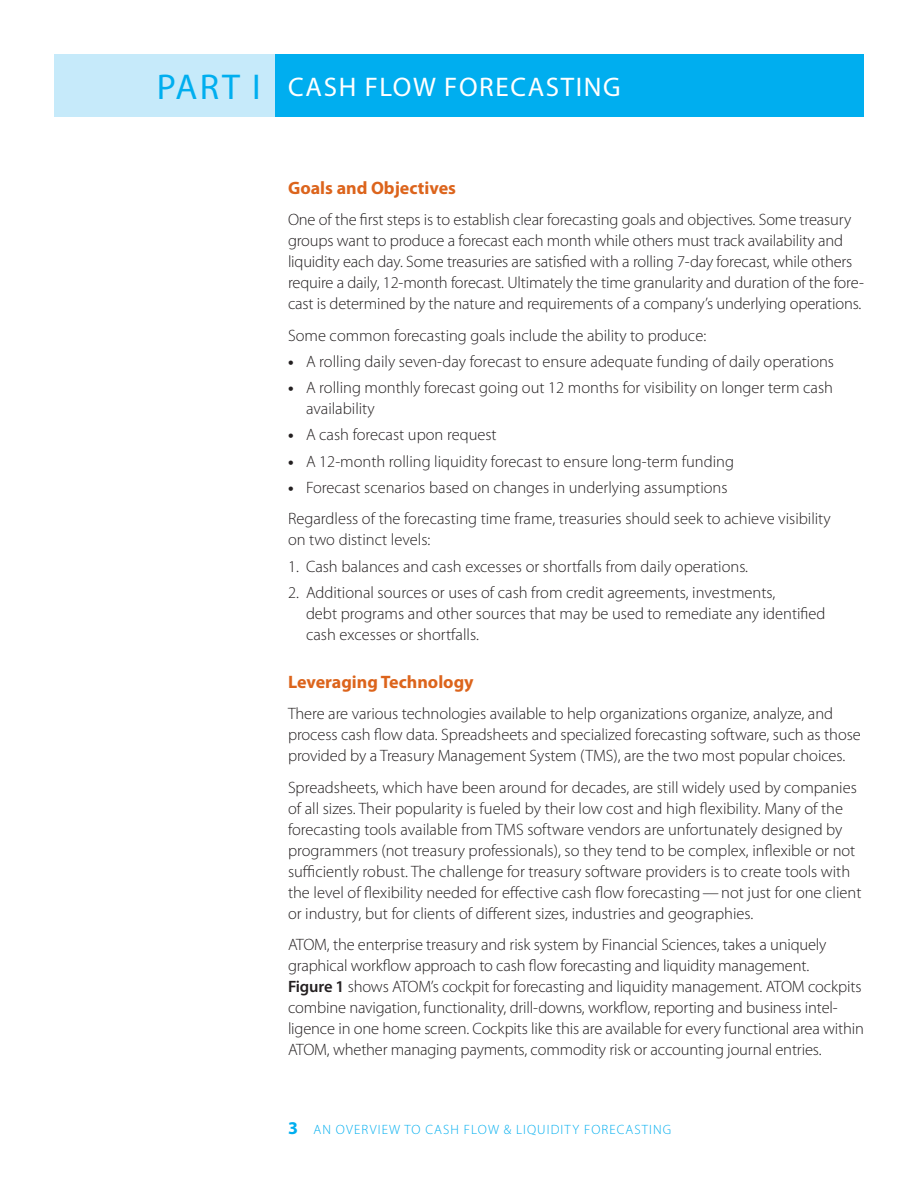
<style>
.page{position:relative;width:918px;height:1188px;background:#fff}
.page>*{position:absolute;margin:0;border:0;box-sizing:border-box;transform-origin:0 0}
.PN{font:36px "Myriad Pro";color:#00aeef}
.PT{font:27px "Myriad Pro";letter-spacing:.06em;color:#fff}
.H1{font:700 18px "Myriad Pro";color:#dc641c}
.Text{font:300 16.5px/21px "Myriad Pro";letter-spacing:-.005em;color:#231f20}
.t1{font:300 13.5px "Myriad Pro";letter-spacing:.08em;color:#00aeef}
.s1{font-weight:700}
.s2{font-weight:600}
.s3{font-weight:700;font-size:18px}
</style>
<div class="page">
<div style="left:274px;top:54px;width:590px;height:63px;background:#00aeef"></div>
<div style="left:54px;top:54px;width:220px;height:63px;background:#c6eafa"></div>
<p class="PN" style="left:157px;top:67px;width:105px">PART I</p>
<p class="PT" style="left:288px;top:72px;width:334px">CASH FLOW FORECASTING</p>
<p class="H1" style="left:288px;top:177px;width:170px">Goals and Objectives</p>
<p class="Text" style="left:288px;top:209px;width:578px">One of the first steps is to establish clear forecasting goals and objectives. Some treasury groups want to produce a forecast each month while others must track availability and liquidity each day. Some treasuries are satisfied with a rolling 7-day forecast, while others require a daily, 12-month forecast. Ultimately the time granularity and duration of the fore&shy;cast is determined by the nature and requirements of a company’s underlying operations.</p>
<p class="Text" style="left:288px;top:325px;width:420px">Some common forecasting goals include the ability to produce:</p>
<p class="Text" style="left:288px;top:351px;width:548px"><span class="s1">•</span> A rolling daily seven-day forecast to ensure adequate funding of daily operations</p>
<p class="Text" style="left:306px;top:377px;width:529px;text-indent:-18px"><span class="s1">•</span> A rolling monthly forecast going out 12 months for visibility on longer term cash availability</p>
<p class="Text" style="left:288px;top:425px;width:210px"><span class="s1">•</span> A cash forecast upon request</p>
<p class="Text" style="left:288px;top:451px;width:448px"><span class="s1">•</span> A 12-month rolling liquidity forecast to ensure long-term funding</p>
<p class="Text" style="left:288px;top:477px;width:441px"><span class="s1">•</span> Forecast scenarios based on changes in underlying assumptions</p>
<p class="Text" style="left:288px;top:509px;width:544px">Regardless of the forecasting time frame, treasuries should seek to achieve visibility on two distinct levels:</p>
<p class="Text" style="left:288px;top:556px;width:462px">1. Cash balances and cash excesses or shortfalls from daily operations.</p>
<p class="Text" style="left:306px;top:582px;width:521px;text-indent:-18px">2. Additional sources or uses of cash from credit agreements, investments,<br>debt programs and other sources that may be used to remediate any identified cash excesses or shortfalls.</p>
<p class="H1" style="left:288px;top:672px;width:187px">Leveraging Technology</p>
<p class="Text" style="left:288px;top:704px;width:574px">There are various technologies available to help organizations organize, analyze, and process cash flow data. Spreadsheets and specialized forecasting software, such as those provided by a Treasury Management System (TMS), are the two most popular choices.</p>
<p class="Text" style="left:288px;top:777px;width:575px">Spreadsheets, which have been around for decades, are still widely used by companies of all sizes. Their popularity is fueled by their low cost and high flexibility. Many of the forecasting tools available from TMS software vendors are unfortunately designed by programmers (not treasury professionals), so they tend to be complex, inflexible or not sufficiently robust. The challenge for treasury software providers is to create tools with the level of flexibility needed for effective cash flow forecasting—not just for one client or industry, but for clients of different sizes, industries and geographies.</p>
<p class="Text" style="left:288px;top:935px;width:577px">ATOM, the enterprise treasury and risk system by Financial Sciences, takes a uniquely graphical workflow approach to cash flow forecasting and liquidity management.<br><span class="s2">Figure 1</span> shows ATOM’s cockpit for forecasting and liquidity management. ATOM cockpits combine navigation, functionality, drill-downs, workflow, reporting and business intel&shy;ligence in one home screen. Cockpits like this are available for every functional area within ATOM, whether managing payments, commodity risk or accounting journal entries.</p>
<p class="t1" style="left:288px;top:1122px;width:385px"><span class="s3">3</span> AN OVERVIEW TO CASH FLOW &amp; LIQUIDITY FORECASTING</p>
</div>
